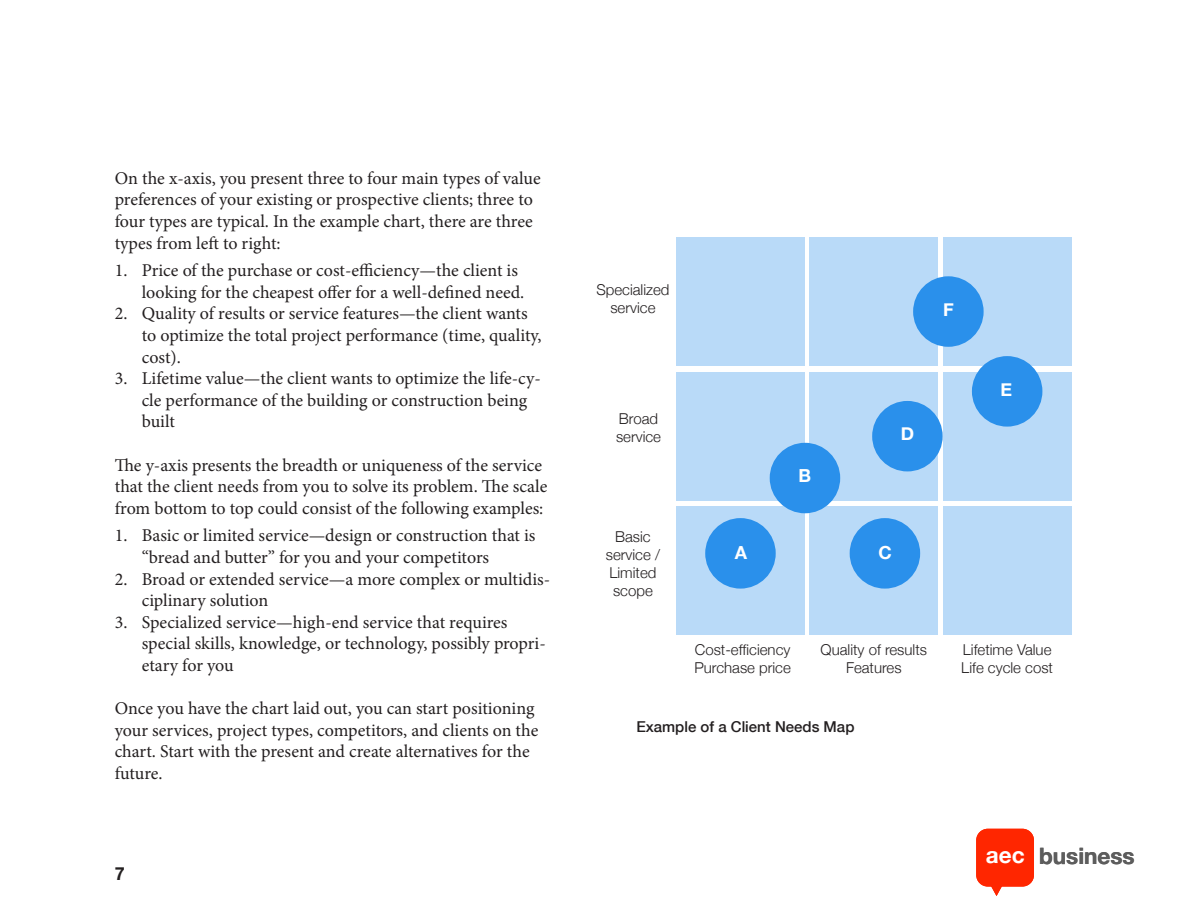
<style>
.page{position:relative;width:1188px;height:918px;background:#fff}
.page>*{position:absolute;margin:0;border:0;box-sizing:border-box;transform-origin:0 0}
.t1{font:700 22.5px "Helvetica Neue";color:#5d5d5d}
.t2{font:18px/21.6px "Minion Pro";color:#231f20}
.t3{font:700 18px "Helvetica Neue";color:#fff}
.t4{font:700 18px "Helvetica Neue";color:#231f20}
.t5{font:300 15px/18px "Helvetica Neue";color:#231f20}
.t6{font:500 15px "Helvetica Neue";color:#231f20}
.s1{color:#fff}
</style>
<div class="page">
<div style="left:976px;top:829px;width:58px;height:58px;background:#ff2600;border-radius:12px"></div>
<svg style="left:989px;top:886px;width:15px;height:10px"></svg>
<div style="left:943px;top:237px;width:129px;height:129px;background:#b9daf8"></div>
<div style="left:943px;top:372px;width:129px;height:129px;background:#b9daf8"></div>
<div style="left:943px;top:506px;width:129px;height:129px;background:#b9daf8"></div>
<div style="left:809px;top:237px;width:129px;height:129px;background:#b9daf8"></div>
<div style="left:809px;top:372px;width:129px;height:129px;background:#b9daf8"></div>
<div style="left:809px;top:506px;width:129px;height:129px;background:#b9daf8"></div>
<div style="left:676px;top:237px;width:129px;height:129px;background:#b9daf8"></div>
<div style="left:676px;top:372px;width:129px;height:129px;background:#b9daf8"></div>
<div style="left:676px;top:506px;width:129px;height:129px;background:#b9daf8"></div>
<div style="left:705px;top:518px;width:71px;height:71px;background:#2a90eb;border-radius:50%"></div>
<div style="left:770px;top:443px;width:70px;height:70px;background:#2a90eb;border-radius:50%"></div>
<div style="left:850px;top:518px;width:70px;height:71px;background:#2a90eb;border-radius:50%"></div>
<div style="left:913px;top:276px;width:71px;height:71px;background:#2a90eb;border-radius:50%"></div>
<div style="left:872px;top:401px;width:71px;height:70px;background:#2a90eb;border-radius:50%"></div>
<div style="left:972px;top:356px;width:70px;height:71px;background:#2a90eb;border-radius:50%"></div>
<p class="t2" style="left:115px;top:167px;width:428px">On the x-axis, you present three to four main types of value preferences of your existing or prospective clients; three to four types are typical. In the example chart, there are three types from left to right:</p>
<p class="t2" style="left:142px;top:260px;width:384px;text-indent:-27px">1. Price of the purchase or cost-efficiency—the client is looking for the cheapest offer for a well-defined need.</p>
<p class="t2" style="left:142px;top:303px;width:401px;text-indent:-27px">2. Quality of results or service features—the client wants to optimize the total project performance (time, quality, cost).</p>
<p class="t2" style="left:142px;top:368px;width:401px;text-indent:-27px">3. Lifetime value—the client wants to optimize the life-cy&shy;cle performance of the building or construction being built</p>
<p class="t2" style="left:115px;top:454px;width:434px">The y-axis presents the breadth or uniqueness of the service that the client needs from you to solve its problem. The scale from bottom to top could consist of the following examples:</p>
<p class="t2" style="left:142px;top:525px;width:395px;text-indent:-27px">1. Basic or limited service—design or construction that is “bread and butter” for you and your competitors</p>
<p class="t2" style="left:142px;top:568px;width:410px;text-indent:-27px">2. Broad or extended service—a more complex or multidis&shy;ciplinary solution</p>
<p class="t2" style="left:142px;top:611px;width:406px;text-indent:-27px">3. Specialized service—high-end service that requires special skills, knowledge, or technology, possibly propri&shy;etary for you</p>
<p class="t2" style="left:115px;top:698px;width:425px">Once you have the chart laid out, you can start positioning your services, project types, competitors, and clients on the chart. Start with the present and create alternatives for the future.</p>
<p class="t4" style="left:115px;top:859px;width:12px">7</p>
<p class="t5" style="left:596px;top:280px;width:75px;text-align:center">Specialized service</p>
<p class="t3" style="left:943px;top:295px;width:12px">F</p>
<p class="t5" style="left:616px;top:409px;width:47px">Broad service</p>
<p class="t5" style="left:615px;top:526px;width:37px">Basic</p>
<p class="t5" style="left:606px;top:544px;width:56px">service /</p>
<p class="t5" style="left:609px;top:562px;width:48px">Limited</p>
<p class="t5" style="left:613px;top:580px;width:41px">scope</p>
<p class="t3" style="left:735px;top:538px;width:14px">A</p>
<p class="t3" style="left:799px;top:462px;width:14px">B</p>
<p class="t3" style="left:901px;top:420px;width:15px">D</p>
<p class="t3" style="left:879px;top:538px;width:15px">C</p>
<p class="t5" style="left:695px;top:640px;width:97px">Cost-efficiency</p>
<p class="t5" style="left:694px;top:658px;width:98px">Purchase price</p>
<p class="t5" style="left:821px;top:640px;width:108px">Quality of results</p>
<p class="t5" style="left:846px;top:658px;width:57px">Features</p>
<p class="t6" style="left:636px;top:715px;width:220px">Example of a Client Needs Map</p>
<p class="t3" style="left:1000px;top:375px;width:13px">E</p>
<p class="t5" style="left:963px;top:640px;width:90px">Lifetime Value</p>
<p class="t5" style="left:961px;top:658px;width:93px">Life cycle cost</p>
<p class="t1" style="left:986px;top:838px;width:150px"><span class="s1">aec</span> business</p>
</div>
